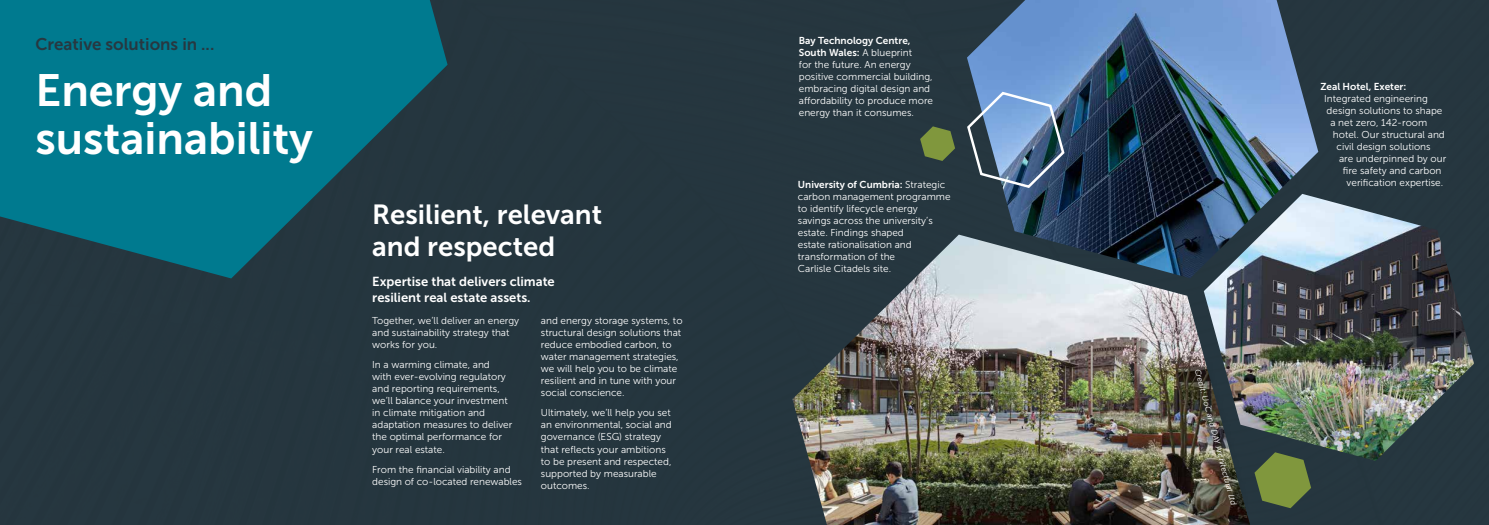
<style>
.page{position:relative;width:1489px;height:525px;background:#fff}
.page>*{position:absolute;margin:0;border:0;box-sizing:border-box;transform-origin:0 0}
.t1{font:45px/48px "Museo Sans 700";color:#fff}
.t2{font:27.5px/32px "Museo Sans 700";color:#fff}
.t3{font:16.88px "Museo Sans 700";color:#273841}
.t4{font:13px/16px "Museo Sans 700";color:#fff}
.t5{font:10px/12px "Museo Sans 300";color:#fff}
.t6{font:10px/12px "Museo Sans 700";color:#fff}
.t7{font:italic 8.12px "Museo Sans 300";color:#fff}
.s1{font-family:"Museo Sans 300"}
</style>
<div class="page">
<div style="left:0;top:0;width:1488px;height:524px;background:#25363f"></div>
<img style="left:966px;top:0;width:352px;height:234px">
<img style="left:1203px;top:194px;width:270px;height:266px">
<img style="left:792px;top:234px;width:458px;height:290px">
<svg style="left:0;top:0;width:447px;height:278px;fill:#007a8f"></svg>
<svg style="left:920px;top:126px;width:35px;height:35px"></svg>
<svg style="left:1254px;top:452px;width:56px;height:56px"></svg>
<svg style="left:965px;top:90px;width:100px;height:99px"></svg>
<div style="left:1187px;top:358px;width:62px;height:157px;background:#000;opacity:.8"></div>
<h3 class="t3" style="left:35px;top:35px;width:180px">Creative solutions in ...</h3>
<h1 class="t1" style="left:35px;top:66px;width:279px">Energy and sustainability</h1>
<h2 class="t2" style="left:372px;top:198px;width:231px">Resilient, relevant and respected</h2>
<h3 class="t4" style="left:372px;top:274px;width:184px">Expertise that delivers climate resilient real estate assets.</h3>
<p class="t5" style="left:372px;top:315px;width:148px">Together, we’ll deliver an energy and sustainability strategy that works for you.</p>
<p class="t5" style="left:372px;top:359px;width:141px">In a warming climate, and<br>with ever-evolving regulatory and reporting requirements, we’ll balance your investment in climate mitigation and adaptation measures to deliver the optimal performance for your real estate.</p>
<p class="t5" style="left:372px;top:463px;width:151px">From the financial viability and design of co-located renewables</p>
<p class="t5" style="left:541px;top:315px;width:143px">and energy storage systems, to structural design solutions that reduce embodied carbon, to water management strategies, we will help you to be climate resilient and in tune with your social conscience.</p>
<p class="t5" style="left:541px;top:407px;width:132px">Ultimately, we’ll help you set an environmental, social and governance (ESG) strategy that reflects your ambitions to be present and respected, supported by measurable outcomes.</p>
<p class="t6" style="left:798px;top:35px;width:115px">Bay Technology Centre,<br>South Wales: <span class="s1">A blueprint</span></p>
<p class="t5" style="left:798px;top:59px;width:136px">for the future. An energy positive commercial building, embracing digital design and affordability to produce more energy than it consumes.</p>
<p class="t6" style="left:798px;top:179px;width:149px">University of Cumbria: <span class="s1">Strategic</span></p>
<p class="t5" style="left:798px;top:191px;width:154px">carbon management programme to identify lifecycle energy savings across the university’s estate. Findings shaped<br>estate rationalisation and transformation of the<br>Carlisle Citadels site.</p>
<p class="t7" style="left:1201px;top:367px;width:142px;rotate:75deg">Credit: UoC and DAY Architectural Ltd</p>
<p class="t6" style="left:1320px;top:81px;width:87px">Zeal Hotel, Exeter:</p>
<p class="t5" style="left:1323px;top:93px;width:105px">Integrated engineering</p>
<p class="t5" style="left:1326px;top:105px;width:117px">design solutions to shape</p>
<p class="t5" style="left:1330px;top:117px;width:98px">a net zero, 142-room</p>
<p class="t5" style="left:1332px;top:129px;width:113px">hotel. Our structural and</p>
<p class="t5" style="left:1336px;top:141px;width:95px">civil design solutions</p>
<p class="t5" style="left:1338px;top:153px;width:109px">are underpinned by our</p>
<p class="t5" style="left:1342px;top:165px;width:100px">fire safety and carbon</p>
<p class="t5" style="left:1346px;top:177px;width:98px">verification expertise.</p>
</div>
